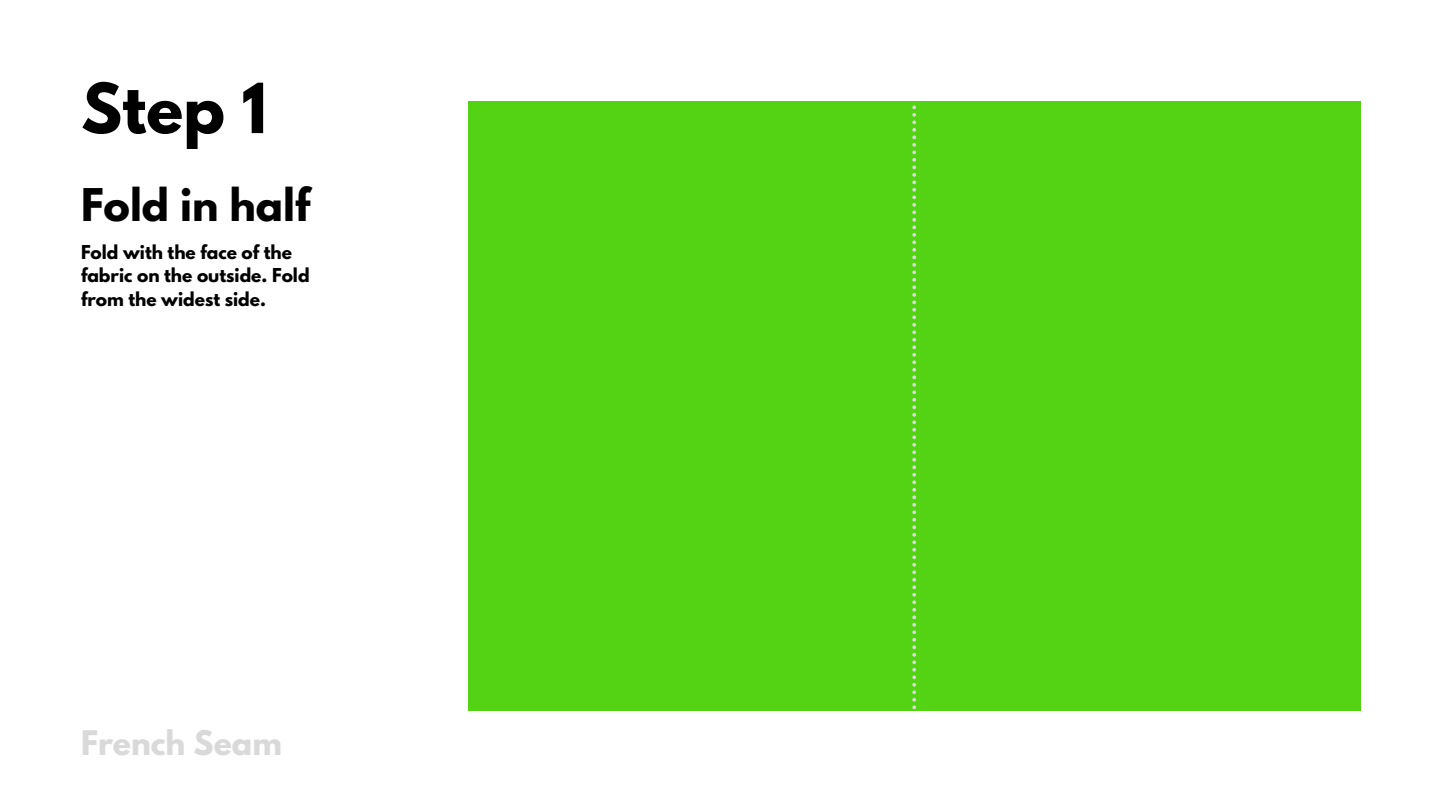
<style>
.page{position:relative;width:1440px;height:810px;background:#fff}
.page>*{position:absolute;margin:0;border:0;box-sizing:border-box;transform-origin:0 0}
.t1{font:700 61.1px "League Spartan";color:#000}
.t2{font:700 39.9px "League Spartan";color:#000}
.t3{font:700 30px "League Spartan";color:#d9d9d9}
.t4{font:700 17px/23.2px "League Spartan";color:#000}
</style>
<div class="page">
<div style="left:468px;top:101px;width:892px;height:609px;background:#54d315"></div>
<div style="left:914px;top:101px;width:447px;height:610px;background:#54d315"></div>
<svg style="left:912px;top:105px;width:4px;height:604px"></svg>
<p class="t1" style="left:81px;top:78px;width:187px">Step 1</p>
<p class="t2" style="left:81px;top:185px;width:230px">Fold in half</p>
<p class="t4" style="left:81px;top:243px;width:230px">Fold with the face of the fabric on the outside. Fold from the widest side.</p>
<p class="t3" style="left:81px;top:728px;width:202px">French Seam</p>
</div>
